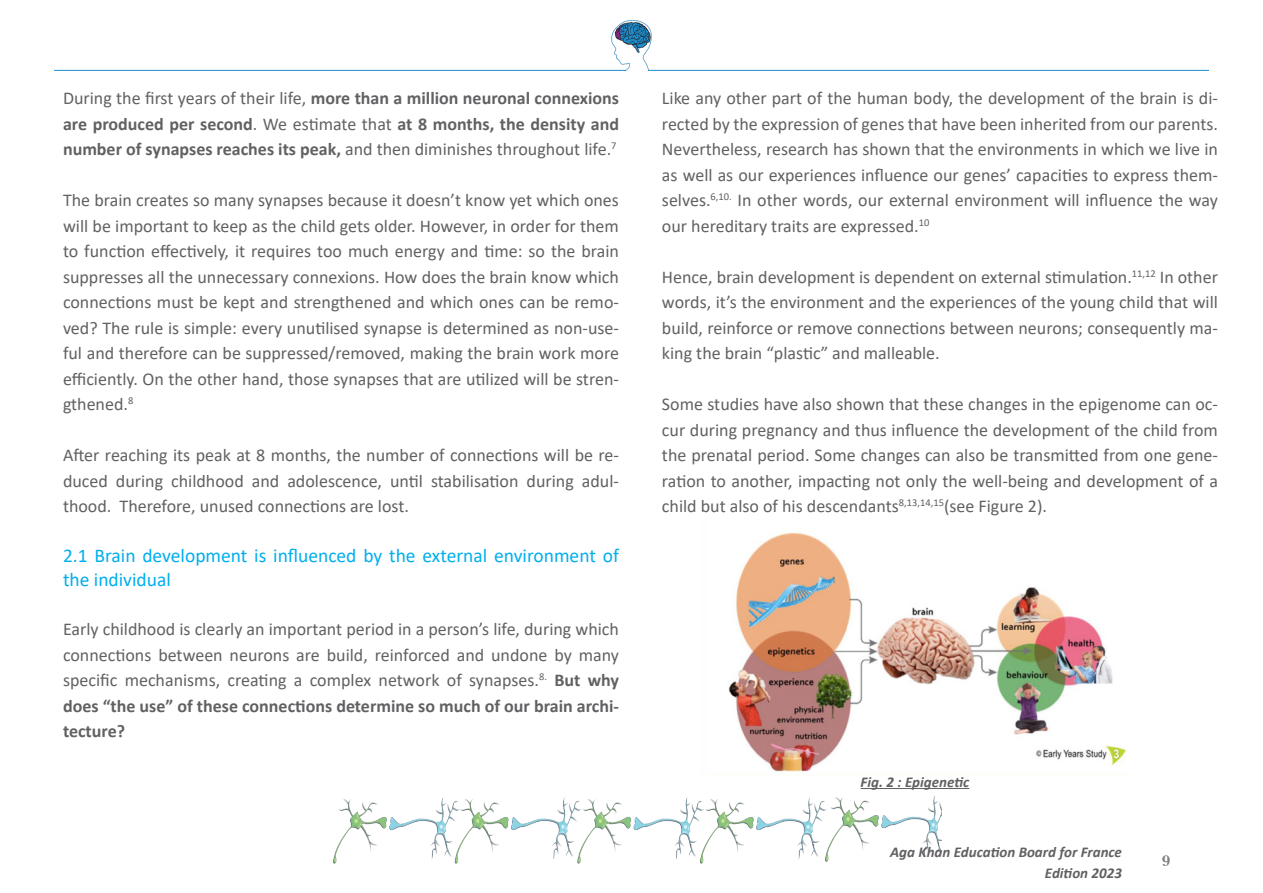
<style>
.page{position:relative;width:1263px;height:893px;background:#fff}
.page>*{position:absolute;margin:0;border:0;box-sizing:border-box;transform-origin:0 0}
.t1{font:19.5px/24px "Calibri";color:#00aeef}
.t2{font:18px/25.5px "Calibri";color:#616164;text-align:justify}
.t3{font:700 18px/25.5px "Calibri";color:#616164;text-align:justify}
.t4{font:700 18px "Baskerville";color:#7f8184}
.francais_12_pt_18pt{font:italic 700 15px/21px "Calibri";color:#616164;text-align:right}
.s1{font-weight:400}
.s2{font-weight:700}
</style>
<div class="page">
<img style="left:610px;top:20px;width:43px;height:51px">
<hr style="left:54px;top:70px;width:572px;height:1px;background:#228dcd">
<hr style="left:648px;top:70px;width:561px;height:1px;background:#228dcd">
<img style="left:334px;top:788px;width:607px;height:76px">
<img style="left:728px;top:532px;width:398px;height:240px">
<hr style="left:861px;top:788px;width:108px;height:1px;background:#616164">
<p class="t3" style="left:63px;top:85px;width:557px"><span class="s1">During the first years of their life,</span> more than a million neuronal connexions are produced per second<span class="s1">. We estimate that</span> at 8 months, the density and number of synapses reaches its peak, <span class="s1">and then diminishes throughout life.</span><sup>7</sup></p>
<p class="t2" style="left:63px;top:187px;width:557px">The brain creates so many synapses because it doesn’t know yet which ones will be important to keep as the child gets older. However, in order for them to function effectively, it requires too much energy and time: so the brain suppresses all the unnecessary connexions. How does the brain know which connections must be kept and strengthened and which ones can be remo&shy;ved? The rule is simple: every unutilised synapse is determined as non-use&shy;ful and therefore can be suppressed/removed, making the brain work more efficiently. On the other hand, those synapses that are utilized will be stren&shy;gthened.<sup>8</sup></p>
<p class="t2" style="left:63px;top:442px;width:557px">After reaching its peak at 8 months, the number of connections will be re&shy;duced during childhood and adolescence, until stabilisation during adul&shy;thood. Therefore, unused connections are lost.</p>
<p class="t1" style="left:63px;top:543px;width:557px">2.1 Brain development is influenced by the external environment of the individual</p>
<p class="t2" style="left:63px;top:616px;width:557px">Early childhood is clearly an important period in a person’s life, during which connections between neurons are build, reinforced and undone by many specific mechanisms, creating a complex network of synapses.<sup>8.</sup> <span class="s2">But why does “the use” of these connections determine so much of our brain archi&shy;tecture?</span></p>
<p class="t2" style="left:662px;top:85px;width:557px">Like any other part of the human body, the development of the brain is di&shy;rected by the expression of genes that have been inherited from our parents.<br>Nevertheless, research has shown that the environments in which we live in as well as our experiences influence our genes’ capacities to express them&shy;selves.<sup>6,10.</sup> In other words, our external environment will influence the way our hereditary traits are expressed.<sup>10</sup></p>
<p class="t2" style="left:662px;top:264px;width:557px">Hence, brain development is dependent on external stimulation.<sup>11,12</sup> In other words, it’s the environment and the experiences of the young child that will build, reinforce or remove connections between neurons; consequently ma&shy;king the brain “plastic” and malleable.</p>
<p class="t2" style="left:662px;top:391px;width:557px">Some studies have also shown that these changes in the epigenome can oc&shy;cur during pregnancy and thus influence the development of the child from the prenatal period. Some changes can also be transmitted from one gene&shy;ration to another, impacting not only the well-being and development of a child but also of his descendants<sup>8,13,14,15</sup>(see Figure 2).</p>
<p class="francais_12_pt_18pt" style="left:861px;top:771px;width:110px">Fig. 2 : Epigenetic</p>
<p class="francais_12_pt_18pt" style="left:890px;top:841px;width:233px">Aga Khan Education Board for France<br>Edition 2023</p>
<p class="t4" style="left:1162px;top:852px;width:10px">9</p>
</div>
